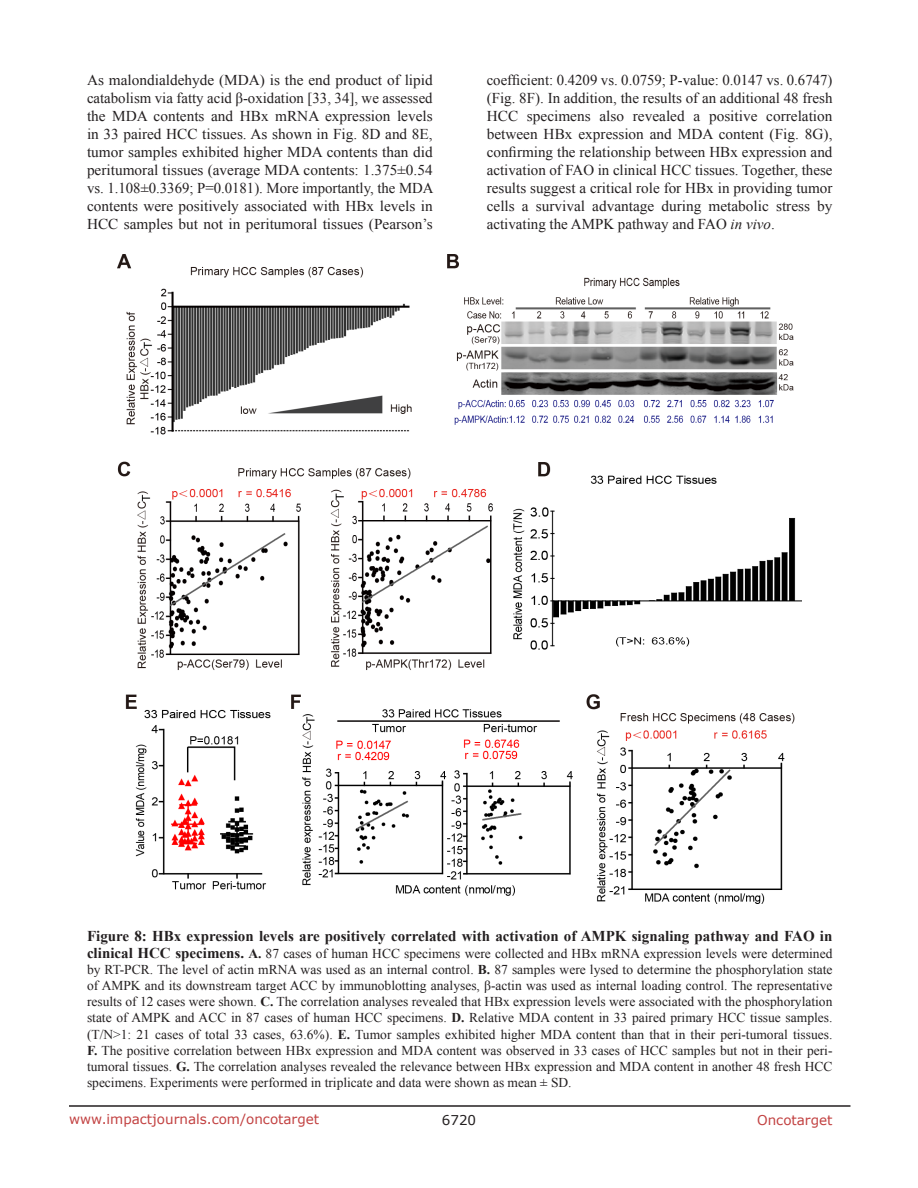
<style>
.page{position:relative;width:918px;height:1188px;background:#fff}
.page>*{position:absolute;margin:0;border:0;box-sizing:border-box;transform-origin:0 0}
.BodyText{font:15px/18px "Times New Roman";color:#231f20;text-align:justify}
.figuretext{font:700 15px "Times New Roman";color:#231f20}
.figuretext-2{font:13.5px/16.2px "Times New Roman";color:#231f20;text-align:justify}
.t1{font:13.5px "Verdana";color:#c24141}
.t2{font:13.5px "Verdana";color:#231f20}
.s1{font-style:italic}
.s2{font-weight:700;font-size:15px}
.s3{font-weight:700}
</style>
<div class="page">
<hr style="left:69px;top:1105px;width:781px;height:2px;background:#231f20">
<img style="left:118px;top:254px;width:684px;height:650px">
<p class="BodyText" style="left:87px;top:71px;width:348px">As malondialdehyde (MDA) is the end product of lipid catabolism via fatty acid β-oxidation [33, 34], we assessed the MDA contents and HBx mRNA expression levels in 33 paired HCC tissues. As shown in Fig. 8D and 8E, tumor samples exhibited higher MDA contents than did peritumoral tissues (average MDA contents: 1.375±0.54 vs. 1.108±0.3369; P=0.0181). More importantly, the MDA contents were positively associated with HBx levels in HCC samples but not in peritumoral tissues (Pearson’s</p>
<p class="BodyText" style="left:487px;top:71px;width:347px">coefficient: 0.4209 vs. 0.0759; P-value: 0.0147 vs. 0.6747) (Fig. 8F). In addition, the results of an additional 48 fresh HCC specimens also revealed a positive correlation between HBx expression and MDA content (Fig. 8G), confirming the relationship between HBx expression and activation of FAO in clinical HCC tissues. Together, these results suggest a critical role for HBx in providing tumor cells a survival advantage during metabolic stress by activating the AMPK pathway and FAO <span class="s1">in vivo</span>.</p>
<p class="figuretext" style="left:87px;top:926px;width:747px">Figure 8: HBx expression levels are positively correlated with activation of AMPK signaling pathway and FAO in</p>
<p class="figuretext-2" style="left:87px;top:945px;width:747px"><span class="s2">clinical HCC specimens.</span> <span class="s3">A.</span> 87 cases of human HCC specimens were collected and HBx mRNA expression levels were determined by RT-PCR. The level of actin mRNA was used as an internal control. <span class="s3">B.</span> 87 samples were lysed to determine the phosphorylation state of AMPK and its downstream target ACC by immunoblotting analyses, β-actin was used as internal loading control. The representative results of 12 cases were shown. <span class="s3">C.</span> The correlation analyses revealed that HBx expression levels were associated with the phosphorylation state of AMPK and ACC in 87 cases of human HCC specimens. <span class="s3">D.</span> Relative MDA content in 33 paired primary HCC tissue samples. (T/N&gt;1: 21 cases of total 33 cases, 63.6%). <span class="s3">E.</span> Tumor samples exhibited higher MDA content than that in their peri-tumoral tissues.<br><span class="s3">F.</span> The positive correlation between HBx expression and MDA content was observed in 33 cases of HCC samples but not in their peri&shy;tumoral tissues. <span class="s3">G.</span> The correlation analyses revealed the relevance between HBx expression and MDA content in another 48 fresh HCC specimens. Experiments were performed in triplicate and data were shown as mean ± SD.</p>
<p class="t1" style="left:69px;top:1110px;width:252px">www.impactjournals.com/oncotarget</p>
<p class="t2" style="left:442px;top:1111px;width:36px">6720</p>
<p class="t1" style="left:757px;top:1111px;width:77px">Oncotarget</p>
</div>
